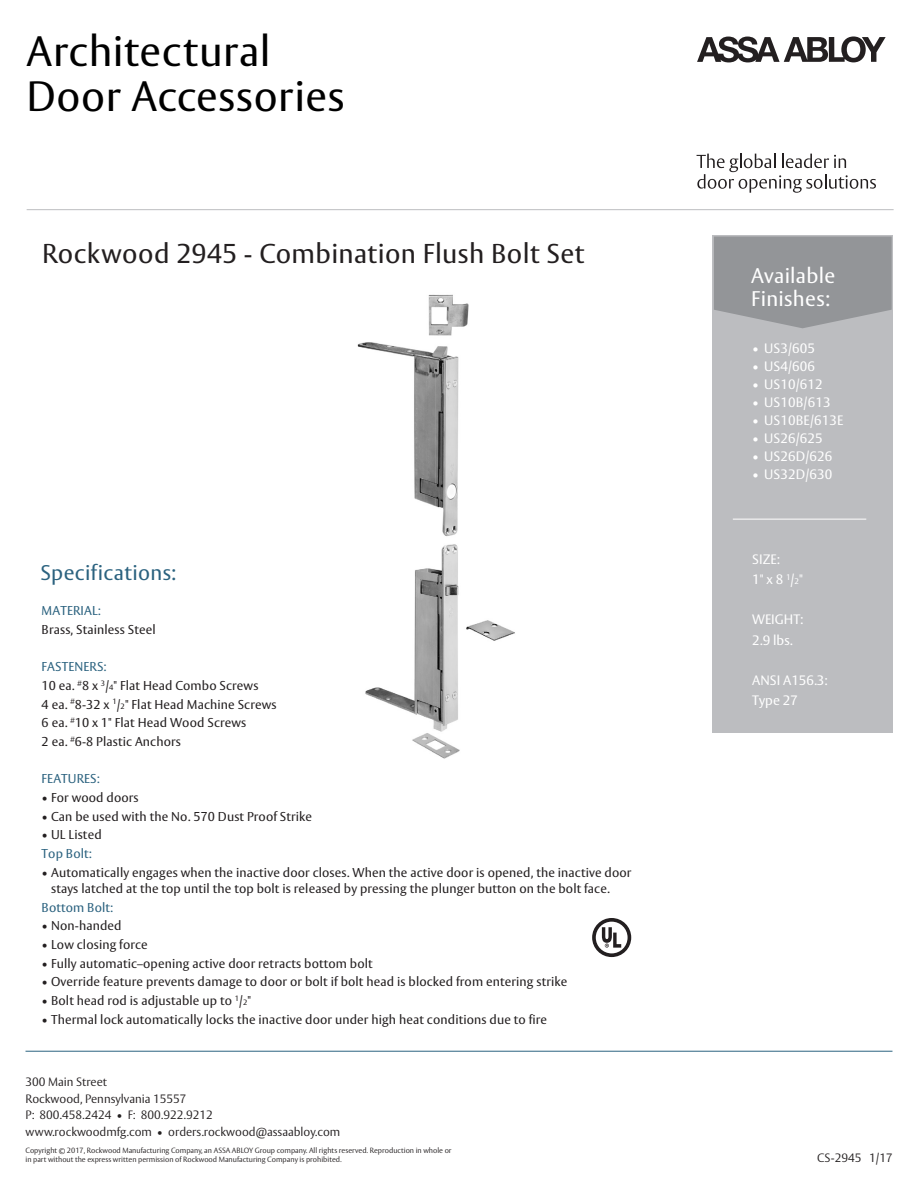
<style>
.page{position:relative;width:918px;height:1188px;background:#fff}
.page>*{position:absolute;margin:0;border:0;box-sizing:border-box;transform-origin:0 0}
.t1{font:42px/45.8px "ASSA Vesta";letter-spacing:.015em;color:#000}
.t2{font:27px "ASSA Vesta";letter-spacing:.015em;color:#231f20}
.t3{font:21px/22.5px "ASSA Vesta";letter-spacing:.015em;color:#fff}
.t4{font:21px "ASSA Vesta";letter-spacing:.015em;color:#2b627f}
.t5{font:13.5px/20.1px "ASSA Vesta";letter-spacing:.01em;color:#fff}
.t6{font:12.75px/18.6px "ASSA Vesta";letter-spacing:.01em;color:#231f20}
.t7{font:12.75px "ASSA Vesta";letter-spacing:.01em;color:#2b627f}
.t8{font:300 12px/16.5px "ASSA Vesta";color:#231f20}
.t9{font:300 7.5px/9px "ASSA Vesta";color:#231f20}
.s1{color:#2b627f}
.s2{font-size:7.65px}
.s3{font-size:8.1px}
</style>
<div class="page">
<img style="left:357px;top:294px;width:158px;height:465px">
<div style="left:713px;top:235px;width:180px;height:498px;background:#bcbdc0"></div>
<svg style="left:714px;top:237px;width:178px;height:91px"></svg>
<hr style="left:26px;top:1051px;width:866px;height:1px;background:#2b627f">
<hr style="left:733px;top:519px;width:133px;height:1px;background:#fff">
<svg style="left:592px;top:918px;width:39px;height:39px"></svg>
<svg style="left:697px;top:36px;width:189px;height:26px"></svg>
<svg style="left:697px;top:154px;width:179px;height:39px"></svg>
<hr style="left:27px;top:209px;width:867px;height:1px;background:#bcbdc0">
<h1 class="t1" style="left:27px;top:30px;width:319px">Architectural<br>Door Accessories</h1>
<h2 class="t2" style="left:42px;top:237px;width:544px">Rockwood 2945 - Combination Flush Bolt Set</h2>
<h3 class="t4" style="left:41px;top:560px;width:137px">Specifications:</h3>
<p class="t7" style="left:42px;top:603px;width:61px">MATERIAL:</p>
<p class="t6" style="left:42px;top:621px;width:116px">Brass, Stainless Steel</p>
<p class="t6" style="left:42px;top:658px;width:236px"><span class="s1">FASTENERS:<br></span>10 ea. <sup>#</sup>8 x <sup>3</sup>/<span class="s2">4</span>" Flat Head Combo Screws<br>4 ea. <sup>#</sup>8-32 x <sup>1</sup>/<span class="s2">2</span>" Flat Head Machine Screws<br>6 ea. <sup>#</sup>10 x 1" Flat Head Wood Screws<br>2 ea. <sup>#</sup>6-8 Plastic Anchors</p>
<p class="t7" style="left:42px;top:771px;width:60px">FEATURES:</p>
<p class="t6" style="left:42px;top:789px;width:99px">• For wood doors</p>
<p class="t6" style="left:42px;top:807px;width:272px">• Can be used with the No. 570 Dust Proof Strike</p>
<p class="t6" style="left:42px;top:826px;width:62px">• UL Listed</p>
<p class="t7" style="left:42px;top:846px;width:52px">Top Bolt:</p>
<p class="t6" style="left:51px;top:864px;width:582px;line-height:16.5px;text-indent:-9px">• Automatically engages when the inactive door closes. When the active door is opened, the inactive door stays latched at the top until the top bolt is released by pressing the plunger button on the bolt face.</p>
<p class="t7" style="left:42px;top:900px;width:73px">Bottom Bolt:</p>
<p class="t6" style="left:42px;top:917px;width:81px">• Non-handed</p>
<p class="t6" style="left:42px;top:936px;width:108px">• Low closing force</p>
<p class="t6" style="left:42px;top:954px;width:333px">• Fully automatic–opening active door retracts bottom bolt</p>
<p class="t6" style="left:42px;top:973px;width:527px">• Override feature prevents damage to door or bolt if bolt head is blocked from entering strike</p>
<p class="t6" style="left:42px;top:992px;width:211px">• Bolt head rod is adjustable up to <sup>1</sup>/<span class="s2">2</span>"</p>
<p class="t6" style="left:42px;top:1010px;width:507px">• Thermal lock automatically locks the inactive door under high heat conditions due to fire</p>
<h3 class="t3" style="left:751px;top:265px;width:86px">Available<br>Finishes:</h3>
<p class="t5" style="left:752px;top:339px;width:64px">• US3/605</p>
<p class="t5" style="left:752px;top:357px;width:64px">• US4/606</p>
<p class="t5" style="left:752px;top:374px;width:72px">• US10/612</p>
<p class="t5" style="left:752px;top:392px;width:80px">• US10B/613</p>
<p class="t5" style="left:752px;top:410px;width:93px">• US10BE/613E</p>
<p class="t5" style="left:752px;top:428px;width:72px">• US26/625</p>
<p class="t5" style="left:752px;top:446px;width:82px">• US26D/626</p>
<p class="t5" style="left:752px;top:464px;width:82px">• US32D/630</p>
<p class="t5" style="left:752px;top:550px;width:52px">SIZE:<br>1" x 8 <sup>1</sup>/<span class="s3">2</span>"</p>
<p class="t5" style="left:752px;top:610px;width:53px">WEIGHT:<br>2.9 lbs.</p>
<p class="t5" style="left:752px;top:671px;width:77px">ANSI A156.3:<br>Type 27</p>
<p class="t8" style="left:26px;top:1074px;width:316px">300 Main Street<br>Rockwood, Pennsylvania 15557<br>P: 800.458.2424 • F: 800.922.9212 www.rockwoodmfg.com • orders.rockwood@assaabloy.com</p>
<p class="t9" style="left:26px;top:1147px;width:428px">Copyright © 2017, Rockwood Manufacturing Company, an ASSA ABLOY Group company. All rights reserved. Reproduction in whole or in part without the express written permission of Rockwood Manufacturing Company is prohibited.</p>
<p class="t8" style="left:817px;top:1151px;width:77px">CS-2945 1/17</p>
</div>
